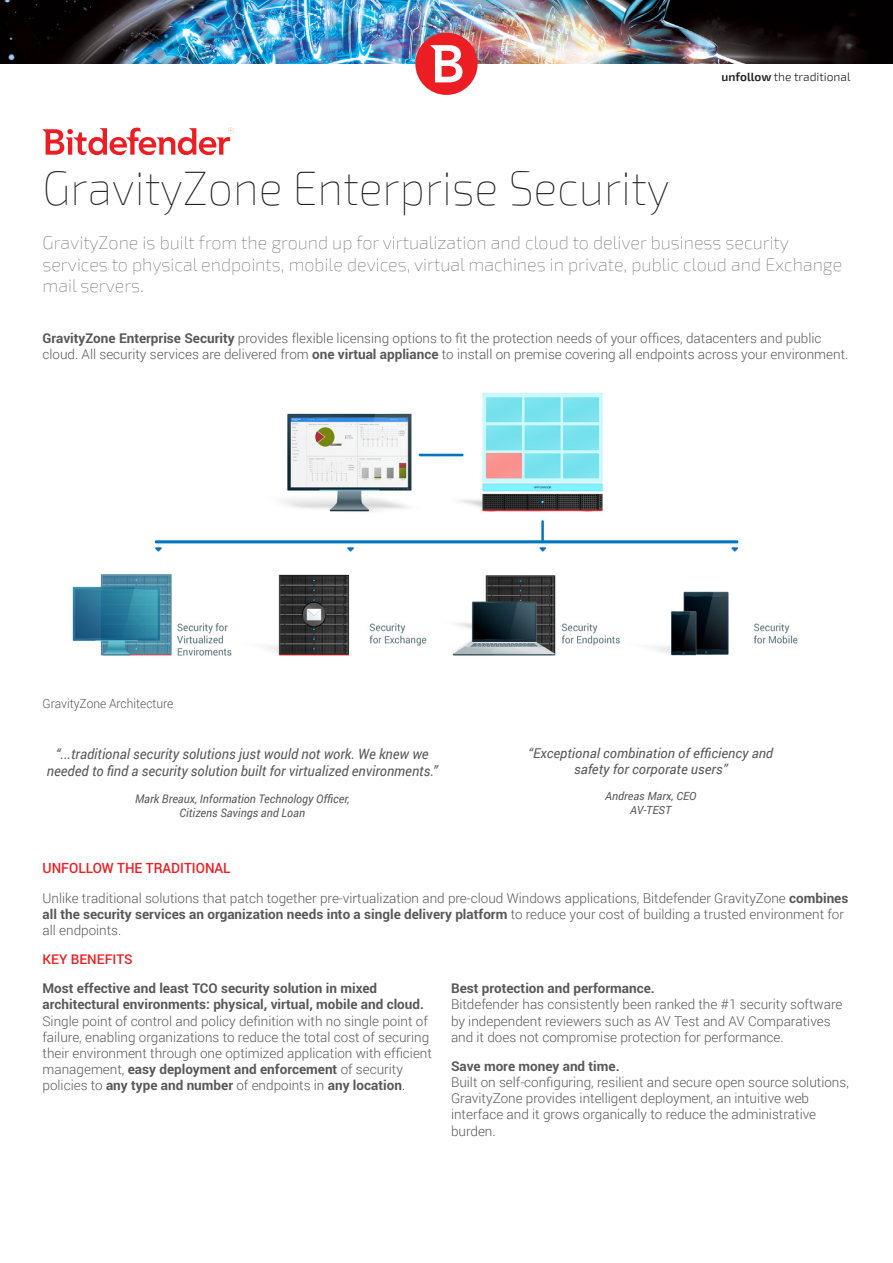
<style>
.page{position:relative;width:893px;height:1263px;background:#fff}
.page>*{position:absolute;margin:0;border:0;box-sizing:border-box;transform-origin:0 0}
.ProductName{font:100 47.25px "Exo 2";color:#231f20;scale:.95 1}
.Head-Expl{font:100 18px/21.6px "Exo 2";color:#58595b}
.t1{font:italic 14.25px/17px "Roboto";color:#58595b;text-align:center;scale:.95 1}
.Head-Red{font:500 14.25px "Roboto";color:#ed1d24;scale:.95 1}
.BodyCopy{font:300 13.5px/16.2px "Roboto";color:#58595b}
.Bodycopybold{font:700 13.5px/16.2px "Roboto";color:#58595b}
.t2{font:italic 13.5px/16.2px "Roboto";color:#58595b;text-align:center}
.Head-Red-2{font:500 13.5px "Roboto";color:#ed1d24}
.t3{font:300 12.6px "Roboto";color:#58595b;scale:.95 1}
.t4{font:300 12px "Exo 2";color:#231f20}
.QuoteAuthor{font:italic 11.85px/14.2px "Roboto";color:#58595b;text-align:center;scale:.95 1}
.QuoteAuthor-2{font:italic 11.25px/13.5px "Roboto";color:#58595b;text-align:center}
.s1{font-weight:600}
.s2{font-weight:700}
</style>
<div class="page">
<img style="left:0;top:0;width:893px;height:63px">
<div style="left:415px;top:33px;width:63px;height:62px;background:#ed1d24;border-radius:50%"></div>
<svg style="left:430px;top:45px;width:32px;height:37px"></svg>
<svg style="left:43px;top:127px;width:191px;height:29px"></svg>
<img style="left:72px;top:392px;width:726px;height:264px">
<p class="t4" style="left:721px;top:70px;width:131px"><span class="s1">unfollow</span> the traditional</p>
<p class="ProductName" style="left:43px;top:162px;width:661px">GravityZone Enterprise Security</p>
<p class="Head-Expl" style="left:43px;top:232px;width:801px">GravityZone is built from the ground up for virtualization and cloud to deliver business security services to physical endpoints, mobile devices, virtual machines in private, public cloud and Exchange mail servers.</p>
<p class="BodyCopy" style="left:43px;top:329px;width:807px"><span class="s2">GravityZone Enterprise Security</span> provides flexible licensing options to fit the protection needs of your offices, datacenters and public cloud. All security services are delivered from <span class="s2">one virtual appliance</span> to install on premise covering all endpoints across your environment.</p>
<p class="t3" style="left:43px;top:695px;width:139px">GravityZone Architecture</p>
<p class="t1" style="left:47px;top:745px;width:413px">“...traditional security solutions just would not work. We knew we needed to find a security solution built for virtualized environments.”</p>
<p class="QuoteAuthor" style="left:135px;top:791px;width:227px">Mark Breaux, Information Technology Officer,<br>Citizens Savings and Loan</p>
<p class="t2" style="left:528px;top:744px;width:246px">“Exceptional combination of efficiency and safety for corporate users”</p>
<p class="QuoteAuthor-2" style="left:605px;top:789px;width:93px">Andreas Marx, CEO<br>AV-TEST</p>
<p class="Head-Red" style="left:43px;top:858px;width:199px">UNFOLLOW THE TRADITIONAL</p>
<p class="BodyCopy" style="left:43px;top:889px;width:807px">Unlike traditional solutions that patch together pre-virtualization and pre-cloud Windows applications, Bitdefender GravityZone <span class="s2">combines all the security services an organization needs into a single delivery platform</span> to reduce your cost of building a trusted environment for all endpoints.</p>
<p class="Head-Red-2" style="left:43px;top:950px;width:92px">KEY BENEFITS</p>
<p class="Bodycopybold" style="left:43px;top:980px;width:383px">Most effective and least TCO security solution in mixed architectural environments: physical, virtual, mobile and cloud.</p>
<p class="BodyCopy" style="left:43px;top:1012px;width:391px">Single point of control and policy definition with no single point of failure, enabling organizations to reduce the total cost of securing their environment through one optimized application with efficient management, <span class="s2">easy deployment and enforcement</span> of security policies to <span class="s2">any type and number</span> of endpoints in <span class="s2">any location</span>.</p>
<p class="Bodycopybold" style="left:451px;top:980px;width:205px">Best protection and performance.</p>
<p class="BodyCopy" style="left:451px;top:996px;width:393px">Bitdefender has consistently been ranked the #1 security software by independent reviewers such as AV Test and AV Comparatives and it does not compromise protection for performance.</p>
<p class="Bodycopybold" style="left:451px;top:1057px;width:170px">Save more money and time.</p>
<p class="BodyCopy" style="left:451px;top:1074px;width:399px">Built on self-configuring, resilient and secure open source solutions, GravityZone provides intelligent deployment, an intuitive web interface and it grows organically to reduce the administrative burden.</p>
</div>
